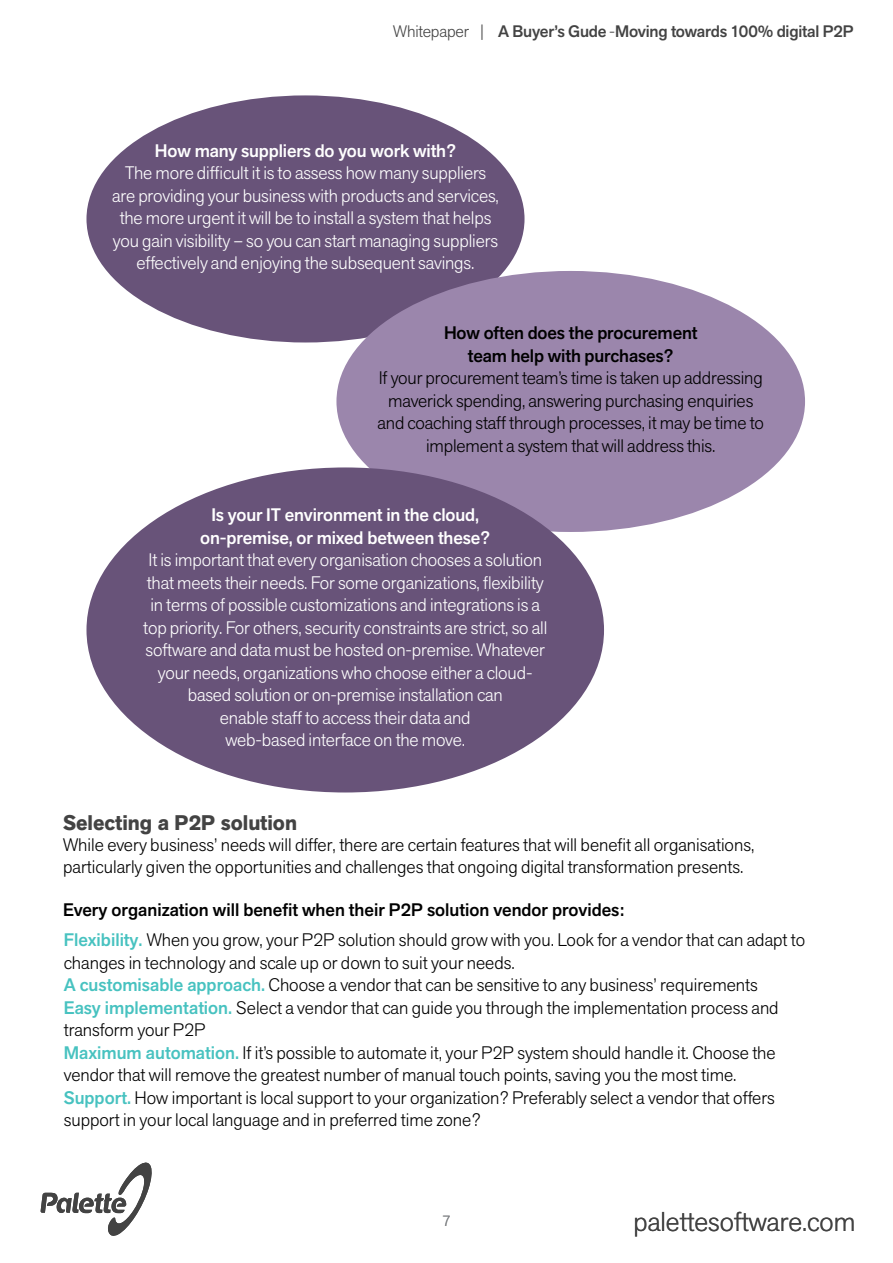
<style>
.page{position:relative;width:893px;height:1263px;background:#fff}
.page>*{position:absolute;margin:0;border:0;box-sizing:border-box;transform-origin:0 0}
.t1{font:300 27px "Akzid Grtsk Next";color:#434343}
.t2{font:700 21px "Akzid Grtsk Next";color:#434343}
.t3{font:300 18px/22.5px "Akzid Grtsk Next";color:#000}
.t4{font:300 18px/22.5px "Akzid Grtsk Next";letter-spacing:-.01em;color:#fff;text-align:center}
.t5{font:500 18px/22.5px "Akzid Grtsk Next";color:#000;text-align:center}
.t6{font:500 18px/22.5px "Akzid Grtsk Next";letter-spacing:-.01em;color:#fff;text-align:center}
.t7{font:500 16.5px "Akzid Grtsk Next";letter-spacing:-.015em;color:#434343}
.t8{font:300 15px "Akzid Grtsk Next";color:#808285}
.s1{font-weight:300}
.s2{font-weight:500;color:#47c2c0}
</style>
<div class="page">
<svg style="left:41px;top:1162px;width:111px;height:74px"></svg>
<div style="left:86px;top:95px;width:438px;height:247px;background:#685379;border-radius:50%"></div>
<div style="left:336px;top:271px;width:469px;height:261px;background:#9b86ac;border-radius:50%"></div>
<div style="left:86px;top:467px;width:518px;height:325px;background:#685379;border-radius:50%"></div>
<p class="t7" style="left:393px;top:21px;width:462px"><span class="s1">Whitepaper |</span> A Buyer’s Gude <span class="s1">-</span>Moving towards 100% digital P2P</p>
<p class="t6" style="left:155px;top:139px;width:303px">How many suppliers do you work with?</p>
<p class="t4" style="left:112px;top:161px;width:388px">The more difficult it is to assess how many suppliers are providing your business with products and services, the more urgent it will be to install a system that helps you gain visibility – so you can start managing suppliers effectively and enjoying the subsequent savings.</p>
<p class="t5" style="left:444px;top:322px;width:255px">How often does the procurement team help with purchases?</p>
<p class="t3" style="left:377px;top:366px;width:388px;text-align:center">If your procurement team’s time is taken up addressing maverick spending, answering purchasing enquiries and coaching staff through processes, it may be time to implement a system that will address this.</p>
<p class="t6" style="left:200px;top:504px;width:291px">Is your IT environment in the cloud, on-premise, or mixed between these?</p>
<p class="t4" style="left:143px;top:549px;width:406px">It is important that every organisation chooses a solution that meets their needs. For some organizations, flexibility in terms of possible customizations and integrations is a top priority. For others, security constraints are strict, so all software and data must be hosted on-premise. Whatever your needs, organizations who choose either a cloud&shy;based solution or on-premise installation can<br>enable staff to access their data and<br>web-based interface on the move.</p>
<p class="t2" style="left:63px;top:809px;width:235px">Selecting a P2P solution</p>
<p class="t3" style="left:63px;top:834px;width:693px;line-height:21.6px">While every business’ needs will differ, there are certain features that will benefit all organisations, particularly given the opportunities and challenges that ongoing digital transformation presents.</p>
<p class="t5" style="left:63px;top:899px;width:563px">Every organization will benefit when their P2P solution vendor provides:</p>
<p class="t3" style="left:64px;top:928px;width:743px"><span class="s2">Flexibility.</span> When you grow, your P2P solution should grow with you. Look for a vendor that can adapt to changes in technology and scale up or down to suit your needs.<br><span class="s2">A customisable approach.</span> Choose a vendor that can be sensitive to any business’ requirements<br><span class="s2">Easy implementation.</span> Select a vendor that can guide you through the implementation process and transform your P2P<br><span class="s2">Maximum automation.</span> If it’s possible to automate it, your P2P system should handle it. Choose the vendor that will remove the greatest number of manual touch points, saving you the most time.<br><span class="s2">Support.</span> How important is local support to your organization? Preferably select a vendor that offers support in your local language and in preferred time zone?</p>
<p class="t8" style="left:442px;top:1211px;width:10px">7</p>
<h1 class="t1" style="left:634px;top:1204px;width:223px">palettesoftware.com</h1>
</div>
